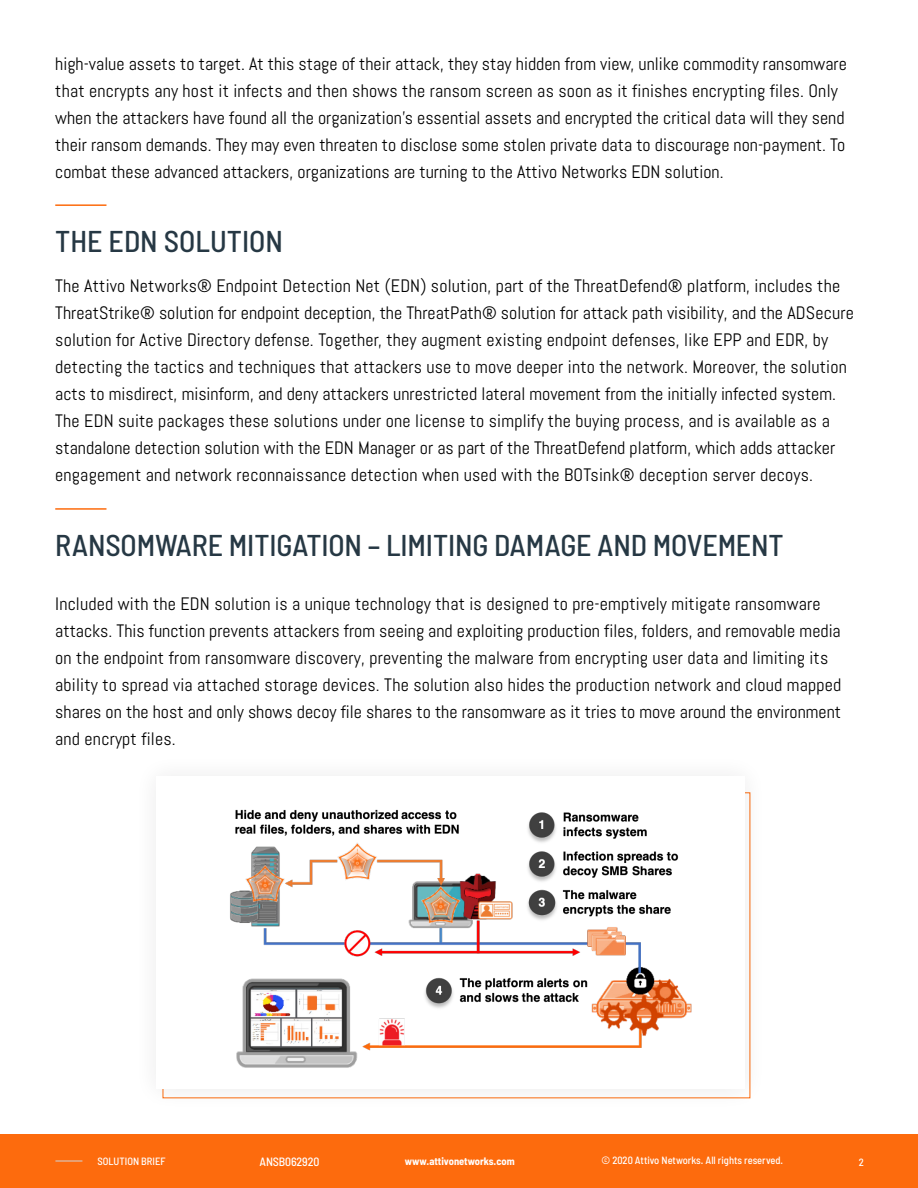
<style>
.page{position:relative;width:918px;height:1188px;background:#fff}
.page>*{position:absolute;margin:0;border:0;box-sizing:border-box;transform-origin:0 0}
.Section_Title_Width{font:500 semi-condensed 30px "Barlow";letter-spacing:-.005em;color:#263844}
.Body_Content{font:18px/27px "Abel";color:#000}
.Section_Title_Width-2{font:18px/27px "Abel";letter-spacing:.01em;color:#000}
.t1{font:500 semi-condensed 12px "Barlow";letter-spacing:-.01em;color:#fff}
.t2{font:500 semi-condensed 10.5px "Barlow";color:#fff}
.t3{font:700 semi-condensed 10.5px "Barlow";color:#fff}
</style>
<div class="page">
<div style="left:0;top:1134px;width:918px;height:54px;background:#fd6b0d"></div>
<svg style="left:55px;top:1161px;width:27px;height:1px"></svg>
<hr style="left:55px;top:204px;width:51px;height:2px;background:#fd6b0d">
<hr style="left:55px;top:508px;width:51px;height:2px;background:#fd6b0d">
<img style="left:230px;top:809px;width:462px;height:259px">
<p class="Body_Content" style="left:55px;top:50px;width:793px">high-value assets to target. At this stage of their attack, they stay hidden from view, unlike commodity ransomware that encrypts any host it infects and then shows the ransom screen as soon as it finishes encrypting files. Only when the attackers have found all the organization’s essential assets and encrypted the critical data will they send their ransom demands. They may even threaten to disclose some stolen private data to discourage non-payment. To combat these advanced attackers, organizations are turning to the Attivo Networks EDN solution.</p>
<p class="Section_Title_Width" style="left:55px;top:222px;width:229px">THE EDN SOLUTION</p>
<p class="Body_Content" style="left:55px;top:273px;width:800px">The Attivo Networks® Endpoint Detection Net (EDN) solution, part of the ThreatDefend® platform, includes the ThreatStrike® solution for endpoint deception, the ThreatPath® solution for attack path visibility, and the ADSecure solution for Active Directory defense. Together, they augment existing endpoint defenses, like EPP and EDR, by detecting the tactics and techniques that attackers use to move deeper into the network. Moreover, the solution acts to misdirect, misinform, and deny attackers unrestricted lateral movement from the initially infected system.<br>The EDN suite packages these solutions under one license to simplify the buying process, and is available as a standalone detection solution with the EDN Manager or as part of the ThreatDefend platform, which adds attacker engagement and network reconnaissance detection when used with the BOTsink® deception server decoys.</p>
<p class="Section_Title_Width" style="left:55px;top:526px;width:730px">RANSOMWARE MITIGATION – LIMITING DAMAGE AND MOVEMENT</p>
<p class="Section_Title_Width-2" style="left:55px;top:590px;width:788px">Included with the EDN solution is a unique technology that is designed to pre-emptively mitigate ransomware attacks. This function prevents attackers from seeing and exploiting production files, folders, and removable media on the endpoint from ransomware discovery, preventing the malware from encrypting user data and limiting its ability to spread via attached storage devices. The solution also hides the production network and cloud mapped shares on the host and only shows decoy file shares to the ransomware as it tries to move around the environment and encrypt files.</p>
<p class="t2" style="left:97px;top:1155px;width:70px">SOLUTION BRIEF</p>
<p class="t1" style="left:260px;top:1154px;width:61px">ANSB062920</p>
<p class="t3" style="left:405px;top:1155px;width:111px">www.attivonetworks.com</p>
<p class="t2" style="left:602px;top:1154px;width:183px">© 2020 Attivo Networks. All rights reserved.</p>
<p class="t2" style="left:859px;top:1155px;width:7px">2</p>
</div>
